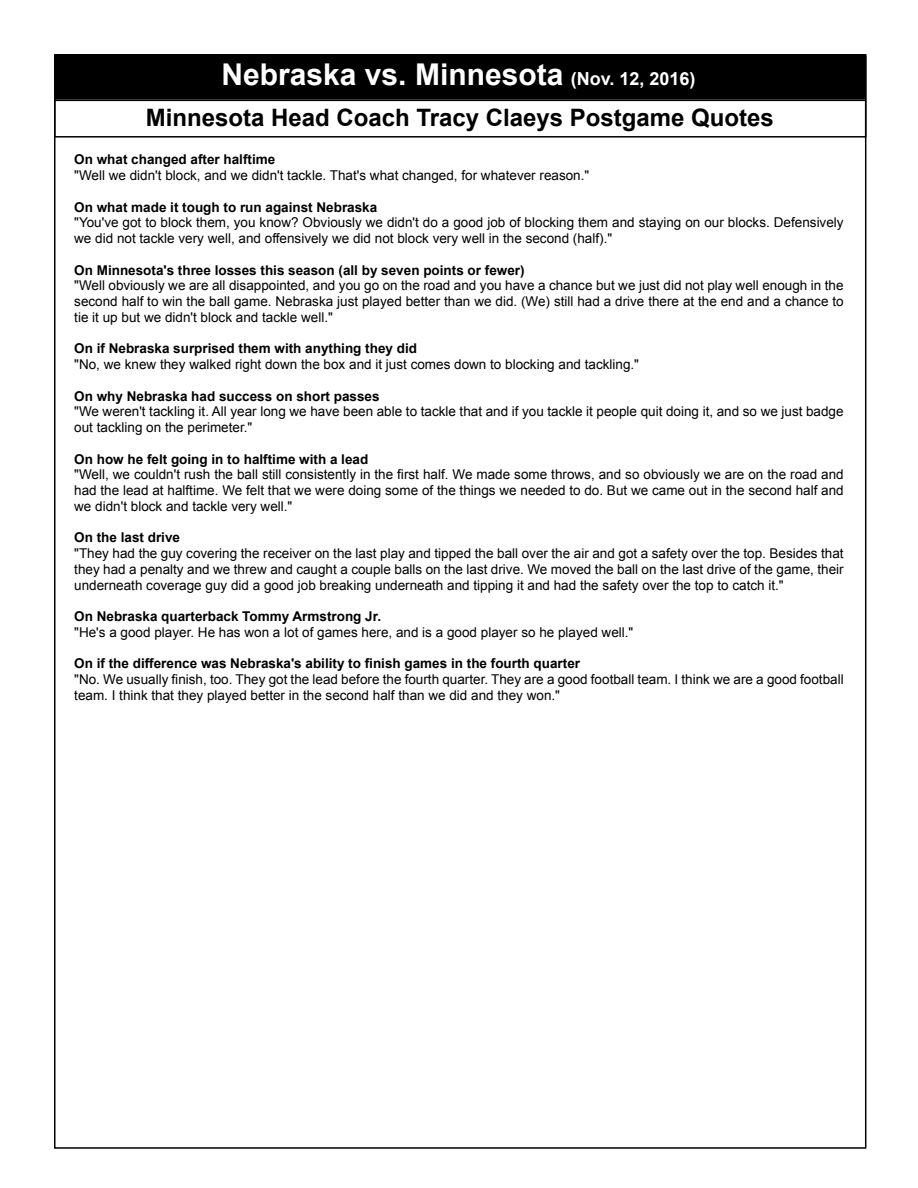
<style>
.page{position:relative;width:918px;height:1188px;background:#fff}
.page>*{position:absolute;margin:0;border:0;box-sizing:border-box;transform-origin:0 0}
.t1{font:700 30px "Arial";color:#fff}
.t2{font:700 24px "Arial";color:#000}
.t3{font:13.5px/15.8px "Arial";color:#000}
.t4{font:700 13.5px "Arial";color:#000}
.s1{font-size:18px}
</style>
<div class="page">
<div style="left:55px;top:55px;width:811px;height:44px;background:#000"></div>
<div style="left:54px;top:54px;width:812px;height:46px;border:2px solid #000"></div>
<div style="left:54px;top:100px;width:812px;height:38px;border:2px solid #000"></div>
<h1 class="t1" style="left:222px;top:54px;width:476px">Nebraska vs. Minnesota <span class="s1">(Nov. 12, 2016)</span></h1>
<h2 class="t2" style="left:146px;top:101px;width:630px">Minnesota Head Coach Tracy Claeys Postgame Quotes</h2>
<p class="t4" style="left:74px;top:151px;width:203px">On what changed after halftime</p>
<p class="t3" style="left:74px;top:168px;width:517px">"Well we didn't block, and we didn't tackle. That's what changed, for whatever reason."</p>
<p class="t4" style="left:74px;top:198px;width:305px">On what made it tough to run against Nebraska</p>
<p class="t3" style="left:74px;top:215px;width:771px">"You've got to block them, you know? Obviously we didn't do a good job of blocking them and staying on our blocks. Defensively we did not tackle very well, and offensively we did not block very well in the second (half)."</p>
<p class="t4" style="left:74px;top:261px;width:452px">On Minnesota's three losses this season (all by seven points or fewer)</p>
<p class="t3" style="left:74px;top:278px;width:771px;text-align:justify">"Well obviously we are all disappointed, and you go on the road and you have a chance but we just did not play well enough in the second half to win the ball game. Nebraska just played better than we did. (We) still had a drive there at the end and a chance to tie it up but we didn't block and tackle well."</p>
<p class="t4" style="left:74px;top:340px;width:344px">On if Nebraska surprised them with anything they did</p>
<p class="t3" style="left:74px;top:357px;width:566px">"No, we knew they walked right down the box and it just comes down to blocking and tackling."</p>
<p class="t4" style="left:74px;top:387px;width:307px">On why Nebraska had success on short passes</p>
<p class="t3" style="left:74px;top:404px;width:771px">"We weren't tackling it. All year long we have been able to tackle that and if you tackle it people quit doing it, and so we just badge out tackling on the perimeter."</p>
<p class="t4" style="left:74px;top:450px;width:296px">On how he felt going in to halftime with a lead</p>
<p class="t3" style="left:74px;top:467px;width:771px;text-align:justify">"Well, we couldn't rush the ball still consistently in the first half. We made some throws, and so obviously we are on the road and had the lead at halftime. We felt that we were doing some of the things we needed to do. But we came out in the second half and we didn't block and tackle very well."</p>
<p class="t4" style="left:74px;top:529px;width:107px">On the last drive</p>
<p class="t3" style="left:74px;top:546px;width:771px;text-align:justify">"They had the guy covering the receiver on the last play and tipped the ball over the air and got a safety over the top. Besides that they had a penalty and we threw and caught a couple balls on the last drive. We moved the ball on the last drive of the game, their underneath coverage guy did a good job breaking underneath and tipping it and had the safety over the top to catch it."</p>
<p class="t4" style="left:74px;top:607px;width:308px">On Nebraska quarterback Tommy Armstrong Jr.</p>
<p class="t3" style="left:74px;top:624px;width:561px">"He's a good player. He has won a lot of games here, and is a good player so he played well."</p>
<p class="t4" style="left:74px;top:655px;width:507px">On if the difference was Nebraska's ability to finish games in the fourth quarter</p>
<p class="t3" style="left:74px;top:672px;width:771px">"No. We usually finish, too. They got the lead before the fourth quarter. They are a good football team. I think we are a good football team. I think that they played better in the second half than we did and they won."</p>
</div>
